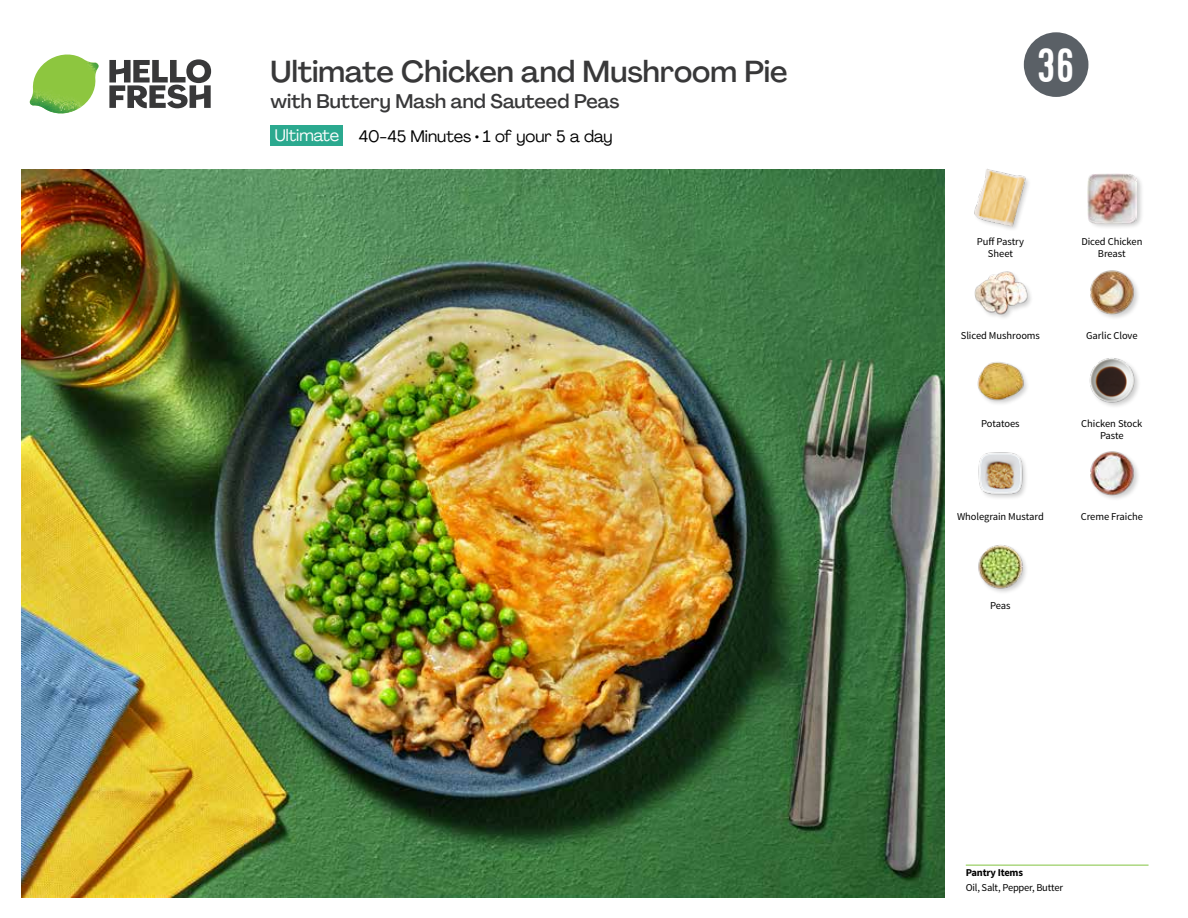
<style>
.page{position:relative;width:1188px;height:918px;background:#fff}
.page>*{position:absolute;margin:0;border:0;box-sizing:border-box;transform-origin:0 0}
.t1{font:48.3px "Kapra";color:#fff}
.t2{font:500 30px "Agrandir";color:#383839}
.t3{font:500 19.5px "Agrandir";color:#383839}
.t4{font:16.5px "Agrandir";color:#000}
.t5{font:16.5px "Agrandir";color:#fff}
.t6{font:10.5px/12px "Source Sans Pro";letter-spacing:-.005em;color:#000;text-align:center}
.t7{font:700 10.5px "Source Sans Pro";letter-spacing:-.02em;color:#000}
</style>
<div class="page">
<svg style="left:109px;top:59px;width:102px;height:49px"></svg>
<img style="left:30px;top:55px;width:69px;height:59px">
<img style="left:21px;top:170px;width:924px;height:728px">
<hr style="left:966px;top:865px;width:183px;height:1px;background:#82c341">
<div style="left:271px;top:126px;width:72px;height:20px;background:#2ba98f"></div>
<img style="left:978px;top:545px;width:48px;height:47px">
<img style="left:977px;top:362px;width:50px;height:42px">
<img style="left:978px;top:452px;width:48px;height:46px">
<img style="left:1090px;top:451px;width:48px;height:48px">
<img style="left:1089px;top:358px;width:50px;height:49px">
<div style="left:974px;top:168px;width:58px;height:64px;background:#000;opacity:.2"></div>
<img style="left:974px;top:169px;width:55px;height:57px">
<div style="left:974px;top:270px;width:60px;height:50px;background:#000;opacity:.2"></div>
<img style="left:974px;top:270px;width:55px;height:50px">
<img style="left:1090px;top:270px;width:48px;height:48px">
<div style="left:1086px;top:172px;width:59px;height:59px;background:#000;opacity:.2"></div>
<img style="left:1087px;top:174px;width:50px;height:49px">
<svg style="left:1023px;top:32px;width:66px;height:65px"></svg>
<h2 class="t2" style="left:271px;top:53px;width:518px">Ultimate Chicken and Mushroom Pie</h2>
<h3 class="t3" style="left:271px;top:89px;width:350px">with Buttery Mash and Sauteed Peas</h3>
<h3 class="t5" style="left:275px;top:125px;width:66px">Ultimate</h3>
<h3 class="t4" style="left:359px;top:126px;width:255px">40-45 Minutes • 1 of your 5 a day</h3>
<h1 class="t1" style="left:1038px;top:37px;width:38px">36</h1>
<p class="t6" style="left:977px;top:235px;width:49px">Puff Pastry<br>Sheet</p>
<p class="t6" style="left:1081px;top:235px;width:63px">Diced Chicken<br>Breast</p>
<p class="t6" style="left:961px;top:329px;width:81px">Sliced Mushrooms</p>
<p class="t6" style="left:1086px;top:329px;width:53px">Garlic Clove</p>
<p class="t6" style="left:981px;top:418px;width:40px">Potatoes</p>
<p class="t6" style="left:1081px;top:418px;width:63px">Chicken Stock<br>Paste</p>
<p class="t6" style="left:957px;top:511px;width:88px">Wholegrain Mustard</p>
<p class="t6" style="left:1081px;top:511px;width:64px">Creme Fraiche</p>
<p class="t6" style="left:990px;top:600px;width:22px">Peas</p>
<p class="t7" style="left:966px;top:866px;width:59px">Pantry Items</p>
<p class="t6" style="left:966px;top:881px;width:99px">Oil, Salt, Pepper, Butter</p>
</div>
